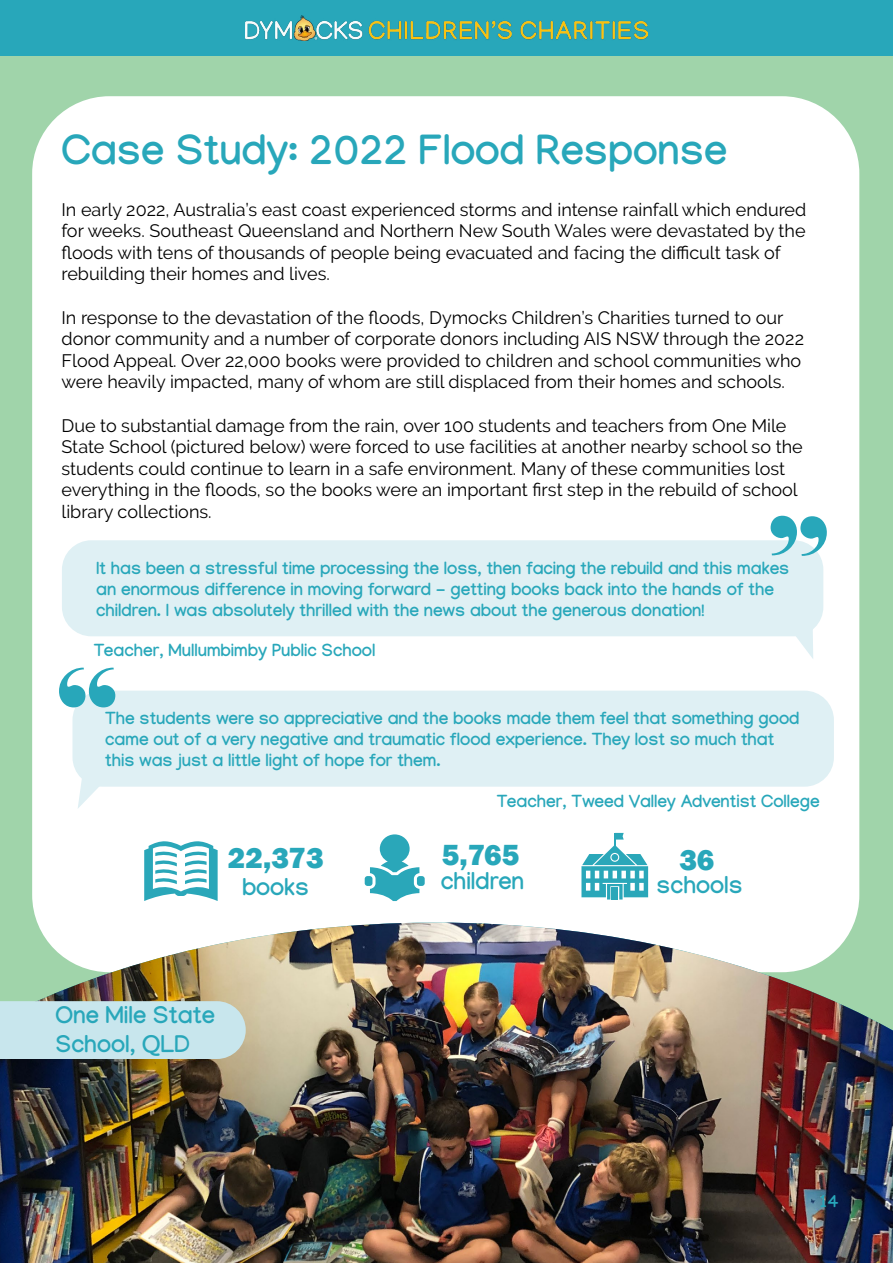
<style>
.page{position:relative;width:893px;height:1263px;background:#a0d4aa}
.page>*{position:absolute;margin:0;border:0;box-sizing:border-box;transform-origin:0 0}
.t1{font:130.95px "Elephant";color:#28a7ba}
.t2{font:700 42px "Manjari";color:#28a7ba}
.t3{font:800 30px "Franklin Gothic";color:#28a7ba}
.t4{font:700 24px/28.8px "Manjari";color:#28a7ba}
.t5{font:700 19.5px "Manjari";color:#28a7ba}
.t6{font:18px/21.6px "Raleway";color:#000}
.t7{font:700 18px "Manjari";color:#28a7ba}
.t8{font:700 17.4px/21px "Manjari";color:#28a7ba}
</style>
<div class="page">
<div style="left:32px;top:96px;width:827px;height:876px;background:#fff;border-radius:77px"></div>
<div style="left:0;top:0;width:893px;height:55px;background:#28a7ba"></div>
<img style="left:246px;top:15px;width:401px;height:25px">
<div style="left:72px;top:691px;width:762px;height:96px;background:#dff0f4;border-radius:29px"></div>
<svg style="left:78px;top:775px;width:24px;height:33px"></svg>
<div style="left:62px;top:540px;width:761px;height:96px;background:#dff0f4;border-radius:29px"></div>
<svg style="left:783px;top:629px;width:30px;height:30px"></svg>
<img style="left:0;top:922px;width:893px;height:341px">
<div style="left:0;top:1001px;width:246px;height:58px;background:#c8e6ed"></div>
<svg style="left:144px;top:841px;width:74px;height:60px"></svg>
<div style="left:417px;top:876px;width:8px;height:10px;background:#2aa7b9;border-radius:3px"></div>
<svg style="left:370px;top:834px;width:49px;height:67px"></svg>
<div style="left:365px;top:876px;width:7px;height:10px;background:#2aa7b9;border-radius:3px"></div>
<svg style="left:581px;top:833px;width:67px;height:66px"></svg>
<p class="t2" style="left:62px;top:125px;width:667px">Case Study: 2022 Flood Response</p>
<p class="t6" style="left:62px;top:198px;width:746px">In early 2022, Australia’s east coast experienced storms and intense rainfall which endured for weeks. Southeast Queensland and Northern New South Wales were devastated by the floods with tens of thousands of people being evacuated and facing the difficult task of rebuilding their homes and lives.</p>
<p class="t6" style="left:62px;top:306px;width:744px">In response to the devastation of the floods, Dymocks Children’s Charities turned to our donor community and a number of corporate donors including AIS NSW through the 2022<br>Flood Appeal. Over 22,000 books were provided to children and school communities who were heavily impacted, many of whom are still displaced from their homes and schools.</p>
<p class="t6" style="left:62px;top:414px;width:743px">Due to substantial damage from the rain, over 100 students and teachers from One Mile State School (pictured below) were forced to use facilities at another nearby school so the students could continue to learn in a safe environment. Many of these communities lost everything in the floods, so the books were an important first step in the rebuild of school library collections.</p>
<p class="t8" style="left:96px;top:557px;width:695px">It has been a stressful time processing the loss, then facing the rebuild and this makes an enormous difference in moving forward - getting books back into the hands of the children. I was absolutely thrilled with the news about the generous donation!</p>
<p class="t8" style="left:94px;top:640px;width:283px">Teacher, Mullumbimby Public School</p>
<p class="t1" style="left:58px;top:634px;width:62px">“</p>
<p class="t8" style="left:105px;top:708px;width:696px">The students were so appreciative and the books made them feel that something good came out of a very negative and traumatic flood experience. They lost so much that</p>
<p class="t8" style="left:105px;top:750px;width:337px">this was just a little light of hope for them.</p>
<p class="t8" style="left:497px;top:790px;width:324px">Teacher, Tweed Valley Adventist College</p>
<p class="t3" style="left:228px;top:839px;width:97px">22,373</p>
<p class="t4" style="left:242px;top:872px;width:69px">books</p>
<p class="t4" style="left:56px;top:1000px;width:161px">One Mile State<br>School, QLD</p>
<p class="t3" style="left:442px;top:836px;width:79px">5,765</p>
<p class="t4" style="left:441px;top:866px;width:85px">children</p>
<p class="t3" style="left:679px;top:840px;width:37px">36</p>
<p class="t4" style="left:657px;top:870px;width:87px">schools</p>
<p class="t7" style="left:820px;top:1190px;width:21px">14</p>
<p class="t5" style="left:822px;top:1191px;width:22px">14</p>
</div>
